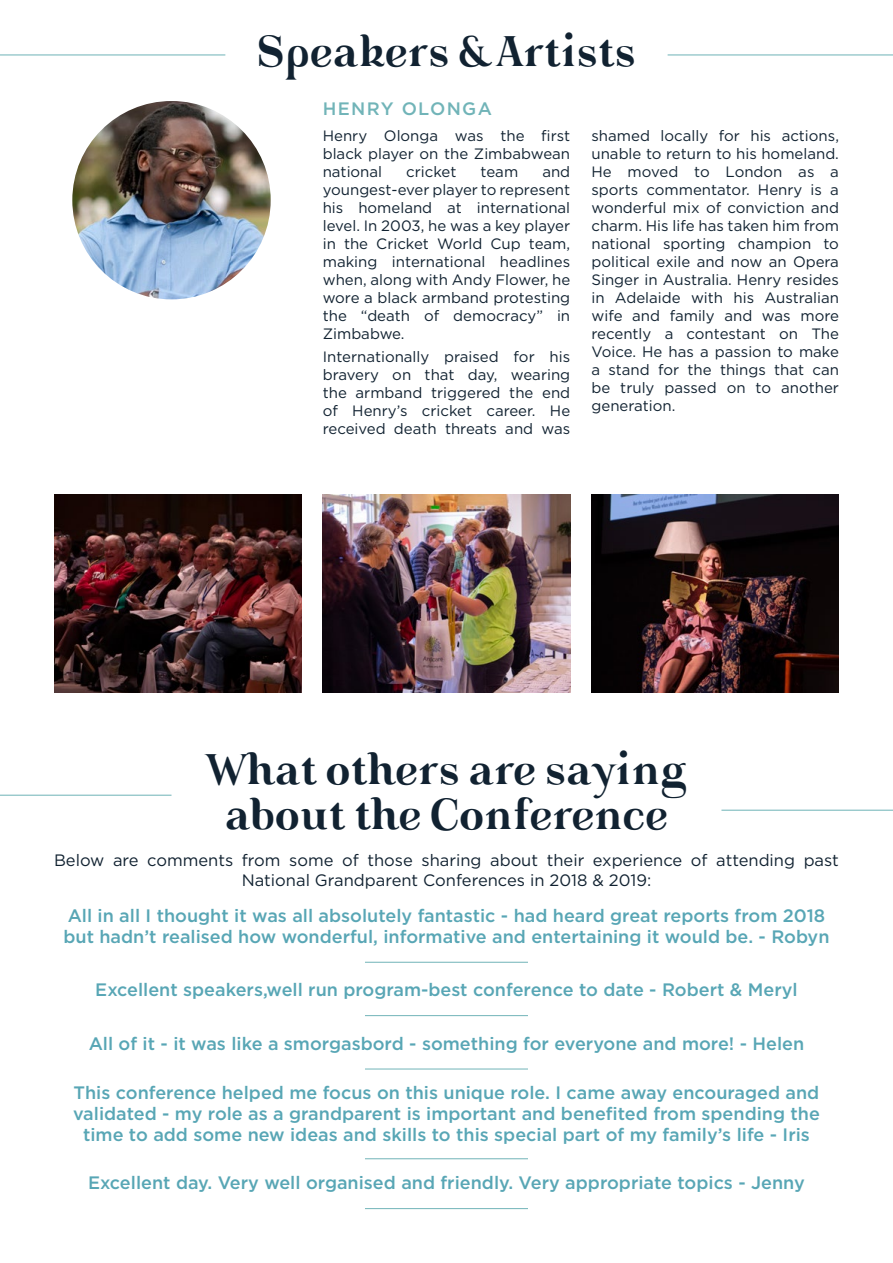
<style>
.page{position:relative;width:893px;height:1263px;background:#fff}
.page>*{position:absolute;margin:0;border:0;box-sizing:border-box;transform-origin:0 0}
.t1{font:38.85px/45px "Gorni";color:#112231;text-align:center}
.t2{font:500 18px/21px "Gotham";color:#58a6b5;text-align:center}
.t3{font:500 18px "Gotham";letter-spacing:.075em;color:#71b4b8}
.t4{font:16.5px/19.5px "Gotham";color:#112231;text-align:center}
.t5{font:15px/18px "Gotham";color:#112231;text-align:justify}
</style>
<div class="page">
<hr style="left:0;top:54px;width:225px;height:1px;background:#71b4b8">
<hr style="left:0;top:795px;width:171px;height:1px;background:#71b4b8">
<hr style="left:721px;top:810px;width:172px;height:1px;background:#71b4b8">
<hr style="left:668px;top:54px;width:225px;height:1px;background:#71b4b8">
<img style="left:72px;top:101px;width:199px;height:198px;border-radius:99px">
<hr style="left:365px;top:1015px;width:163px;height:1px;background:#71b4b8">
<hr style="left:365px;top:1069px;width:163px;height:1px;background:#71b4b8">
<hr style="left:365px;top:1158px;width:163px;height:1px;background:#71b4b8">
<hr style="left:365px;top:1208px;width:163px;height:1px;background:#71b4b8">
<hr style="left:365px;top:962px;width:163px;height:1px;background:#71b4b8">
<img style="left:54px;top:494px;width:247px;height:199px">
<img style="left:323px;top:494px;width:247px;height:199px">
<img style="left:591px;top:494px;width:248px;height:199px">
<h1 class="t1" style="left:257px;top:30px;width:381px">Speakers &amp; Artists</h1>
<p class="t3" style="left:323px;top:97px;width:171px">HENRY OLONGA</p>
<p class="t5" style="left:323px;top:127px;width:249px">Henry Olonga was the first black player on the Zimbabwean national</p>
<p class="t5" style="left:323px;top:163px;width:249px;text-indent:220px">and youngest-ever player to represent his homeland at international level. In 2003, he was a key player in the Cricket World Cup team, making international headlines when, along with Andy Flower, he wore a black armband protesting the “death of democracy” in Zimbabwe.</p>
<p class="t5" style="left:323px;top:347px;width:249px">Internationally praised for his bravery on that day, wearing the armband triggered the end of Henry’s cricket career. He received death threats and was</p>
<p class="t5" style="left:406px;top:163px;width:52px">cricket</p>
<p class="t5" style="left:481px;top:163px;width:39px">team</p>
<p class="t5" style="left:591px;top:127px;width:249px">shamed locally for his actions, unable to return to his homeland.<br>He moved to London as a sports commentator. Henry is a wonderful mix of conviction and charm. His life has taken him from national sporting champion to political exile and now an Opera Singer in Australia. Henry resides in Adelaide with his Australian wife and family and was more recently a contestant on The Voice. He has a passion to make a stand for the things that can be truly passed on to another generation.</p>
<h1 class="t1" style="left:207px;top:748px;width:481px">What others are saying about the Conference</h1>
<p class="t4" style="left:54px;top:850px;width:786px">Below are comments from some of those sharing about their experience of attending past<br>National Grandparent Conferences in 2018 &amp; 2019:</p>
<p class="t2" style="left:63px;top:905px;width:767px;text-align:left">All in all I thought it was all absolutely fantastic - had heard great reports from 2018 but hadn’t realised how wonderful, informative and entertaining it would be. - Robyn</p>
<p class="t2" style="left:95px;top:979px;width:704px">Excellent speakers,well run program-best conference to date - Robert &amp; Meryl</p>
<p class="t2" style="left:89px;top:1032px;width:717px">All of it - it was like a smorgasbord - something for everyone and more! - Helen</p>
<p class="t2" style="left:73px;top:1082px;width:748px">This conference helped me focus on this unique role. I came away encouraged and validated - my role as a grandparent is important and benefited from spending the time to add some new ideas and skills to this special part of my family’s life - Iris</p>
<p class="t2" style="left:88px;top:1172px;width:718px">Excellent day. Very well organised and friendly. Very appropriate topics - Jenny</p>
</div>
